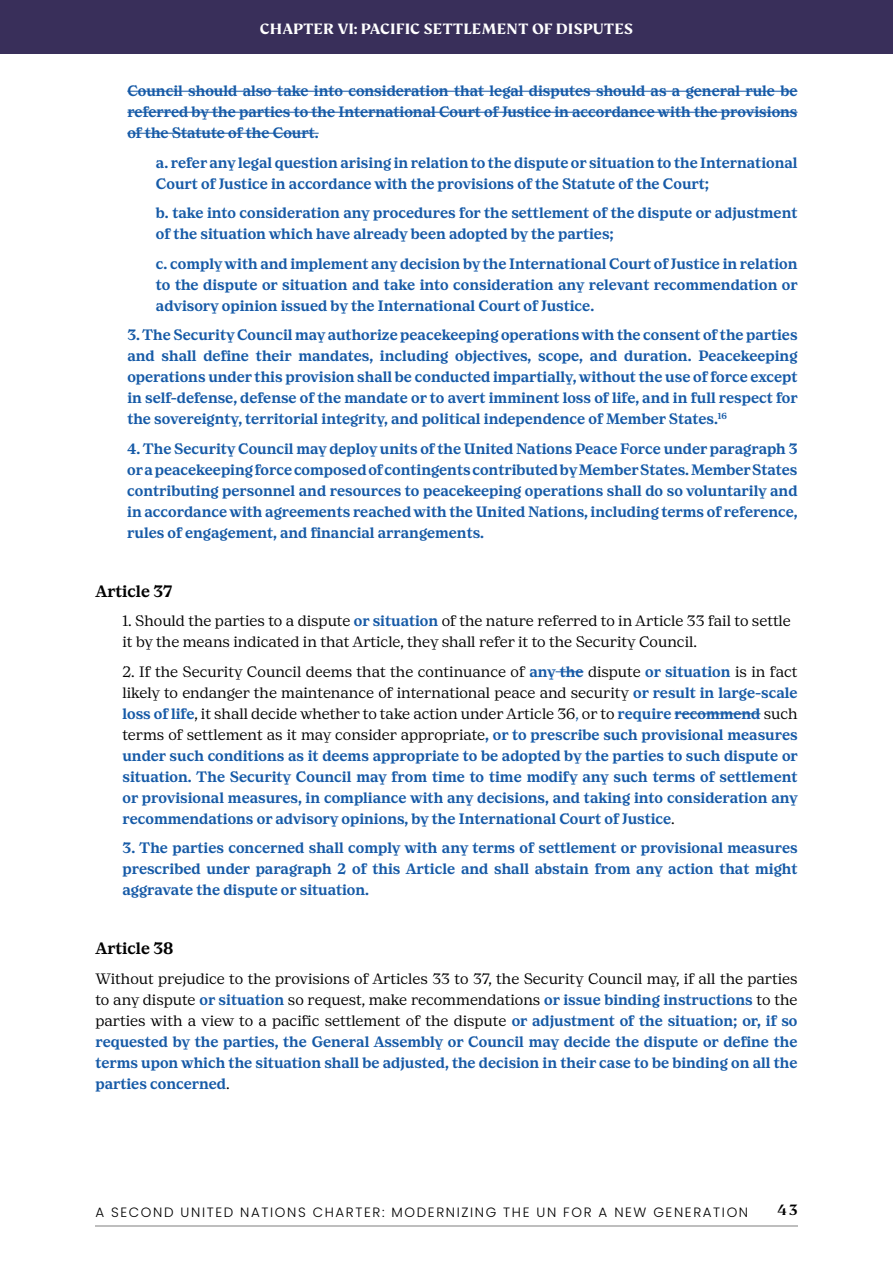
<style>
.page{position:relative;width:893px;height:1263px;background:#fff}
.page>*{position:absolute;margin:0;border:0;box-sizing:border-box;transform-origin:0 0}
.t1{font:700 16.5px "FS Kim Trial";color:#fff}
.t2{font:700 16.5px "Ernst";color:#000}
.t3{font:500 16.5px "FS Kim Trial";color:#000}
.t4{font:700 15px/21px "Ernst";color:#165aa7;text-align:justify}
.t5{font:15px/21px "Ernst";color:#000}
.t6{font:300 13.5px "Poppins";letter-spacing:.12em;color:#000}
.s1{font-weight:700;color:#165aa7}
.s2{font-weight:400;color:#000}
.s3{font-weight:400}
</style>
<div class="page">
<hr style="left:127px;top:91px;width:670px;height:1px;background:#165aa7">
<hr style="left:127px;top:112px;width:670px;height:1px;background:#165aa7">
<hr style="left:127px;top:133px;width:192px;height:1px;background:#165aa7">
<svg style="left:555px;top:671px;width:28px;height:1px"></svg>
<hr style="left:674px;top:713px;width:86px;height:1px;background:#165aa7">
<div style="left:0;top:0;width:893px;height:54px;background:#392f5a"></div>
<hr style="left:95px;top:1225px;width:702px;height:2px;background:#bebebe">
<p class="t1" style="left:260px;top:22px;width:375px">CHAPTER VI: PACIFIC SETTLEMENT OF DISPUTES</p>
<p class="t4" style="left:127px;top:81px;width:672px">Council should also take into consideration that legal disputes should as a general rule be referred by the parties to the International Court of Justice in accordance with the provisions of the Statute of the Court.</p>
<p class="t4" style="left:156px;top:153px;width:643px">a. refer any legal question arising in relation to the dispute or situation to the International<br>Court of Justice in accordance with the provisions of the Statute of the Court;</p>
<p class="t4" style="left:156px;top:203px;width:643px">b. take into consideration any procedures for the settlement of the dispute or adjustment of the situation which have already been adopted by the parties;</p>
<p class="t4" style="left:156px;top:254px;width:643px">c. comply with and implement any decision by the International Court of Justice in relation to the dispute or situation and take into consideration any relevant recommendation or advisory opinion issued by the International Court of Justice.</p>
<p class="t4" style="left:127px;top:325px;width:672px">3. The Security Council may authorize peacekeeping operations with the consent of the parties and shall define their mandates, including objectives, scope, and duration. Peacekeeping operations under this provision shall be conducted impartially, without the use of force except in self-defense, defense of the mandate or to avert imminent loss of life, and in full respect for the sovereignty, territorial integrity, and political independence of Member States.<sup>16</sup></p>
<p class="t4" style="left:127px;top:439px;width:672px">4. The Security Council may deploy units of the United Nations Peace Force under paragraph 3 or a peacekeeping force composed of contingents contributed by Member States. Member States contributing personnel and resources to peacekeeping operations shall do so voluntarily and in accordance with agreements reached with the United Nations, including terms of reference, rules of engagement, and financial arrangements.</p>
<p class="t2" style="left:95px;top:582px;width:78px">Article 37</p>
<p class="t5" style="left:122px;top:611px;width:670px">1. Should the parties to a dispute <span class="s1">or situation</span> of the nature referred to in Article 33 fail to settle it by the means indicated in that Article, they shall refer it to the Security Council.</p>
<p class="t4" style="left:122px;top:662px;width:677px"><span class="s2">2. If the Security Council deems that the continuance of</span> any the <span class="s2">dispute</span> or situation <span class="s2">is in fact likely to endanger the maintenance of international peace and security</span> or result in large-scale loss of life<span class="s2">, it shall decide whether to take action under Article 36</span><span class="s3">,</span> <span class="s2">or to</span> require recommend <span class="s2">such terms of settlement as it may consider appropriate</span>, or to prescribe such provisional measures under such conditions as it deems appropriate to be adopted by the parties to such dispute or situation. The Security Council may from time to time modify any such terms of settlement or provisional measures, in compliance with any decisions, and taking into consideration any recommendations or advisory opinions, by the International Court of Justice<span class="s2">.</span></p>
<p class="t4" style="left:122px;top:838px;width:677px">3. The parties concerned shall comply with any terms of settlement or provisional measures prescribed under paragraph 2 of this Article and shall abstain from any action that might aggravate the dispute or situation.</p>
<p class="t2" style="left:95px;top:940px;width:80px">Article 38</p>
<p class="t4" style="left:95px;top:969px;width:704px"><span class="s2">Without prejudice to the provisions of Articles 33 to 37, the Security Council may, if all the parties to any dispute</span> or situation <span class="s2">so request, make recommendations</span> or issue binding instructions <span class="s2">to the parties with a view to a pacific settlement of the dispute</span> or adjustment of the situation; or, if so requested by the parties, the General Assembly or Council may decide the dispute or define the terms upon which the situation shall be adjusted, the decision in their case to be binding on all the parties concerned<span class="s2">.</span></p>
<p class="t6" style="left:95px;top:1204px;width:654px">A SECOND UNITED NATIONS CHARTER: MODERNIZING THE UN FOR A NEW GENERATION</p>
<p class="t3" style="left:777px;top:1203px;width:22px">43</p>
</div>
